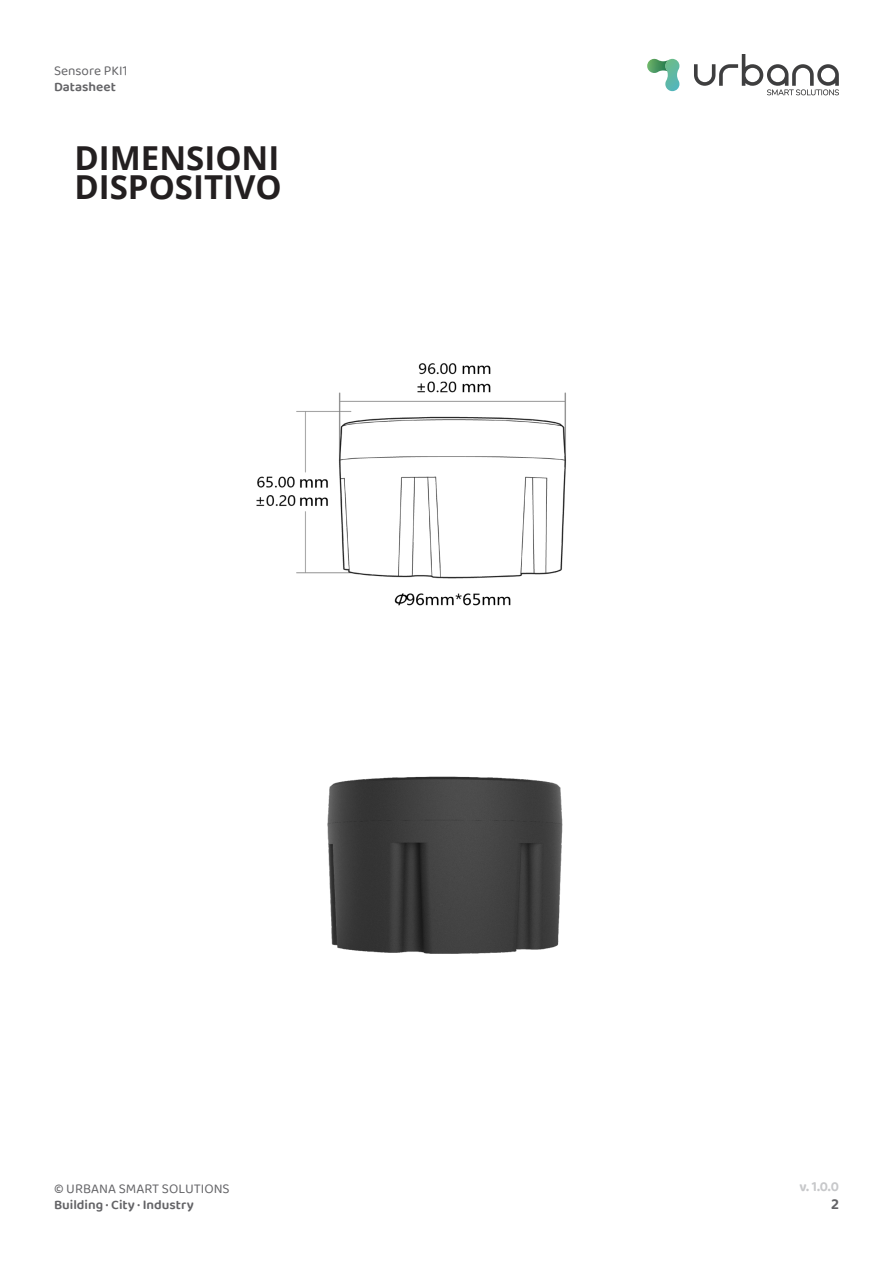
<style>
.page{position:relative;width:893px;height:1263px;background:#fff}
.page>*{position:absolute;margin:0;border:0;box-sizing:border-box;transform-origin:0 0}
.t1{font:700 33px "Open Sans";color:#231f20}
.t2{font:700 15px "Baloo Bhaina 2";color:#636366}
.t3{font:13.5px "Baloo Bhaina 2";color:#636366}
.t4{font:600 13.5px "Baloo Bhaina 2";color:#636366}
.t5{font:700 13.5px "Baloo Bhaina 2";color:#c7c8ca}
</style>
<div class="page">
<svg style="left:694px;top:54px;width:145px;height:41px"></svg>
<svg style="left:665px;top:59px;width:14px;height:32px"></svg>
<img style="left:647px;top:59px;width:22px;height:14px">
<img style="left:256px;top:363px;width:310px;height:243px">
<img style="left:327px;top:776px;width:236px;height:178px">
<p class="t3" style="left:54px;top:62px;width:75px">Sensore PKI1</p>
<p class="t4" style="left:54px;top:78px;width:63px">Datasheet</p>
<p class="t1" style="left:74px;top:135px;width:206px">DIMENSIONI</p>
<p class="t1" style="left:74px;top:163px;width:209px">DISPOSITIVO</p>
<p class="t3" style="left:54px;top:1180px;width:177px">© URBANA SMART SOLUTIONS</p>
<p class="t4" style="left:54px;top:1196px;width:141px">Building . City . Industry</p>
<p class="t5" style="left:799px;top:1178px;width:41px">v. 1.0.0</p>
<p class="t2" style="left:831px;top:1195px;width:9px">2</p>
</div>
